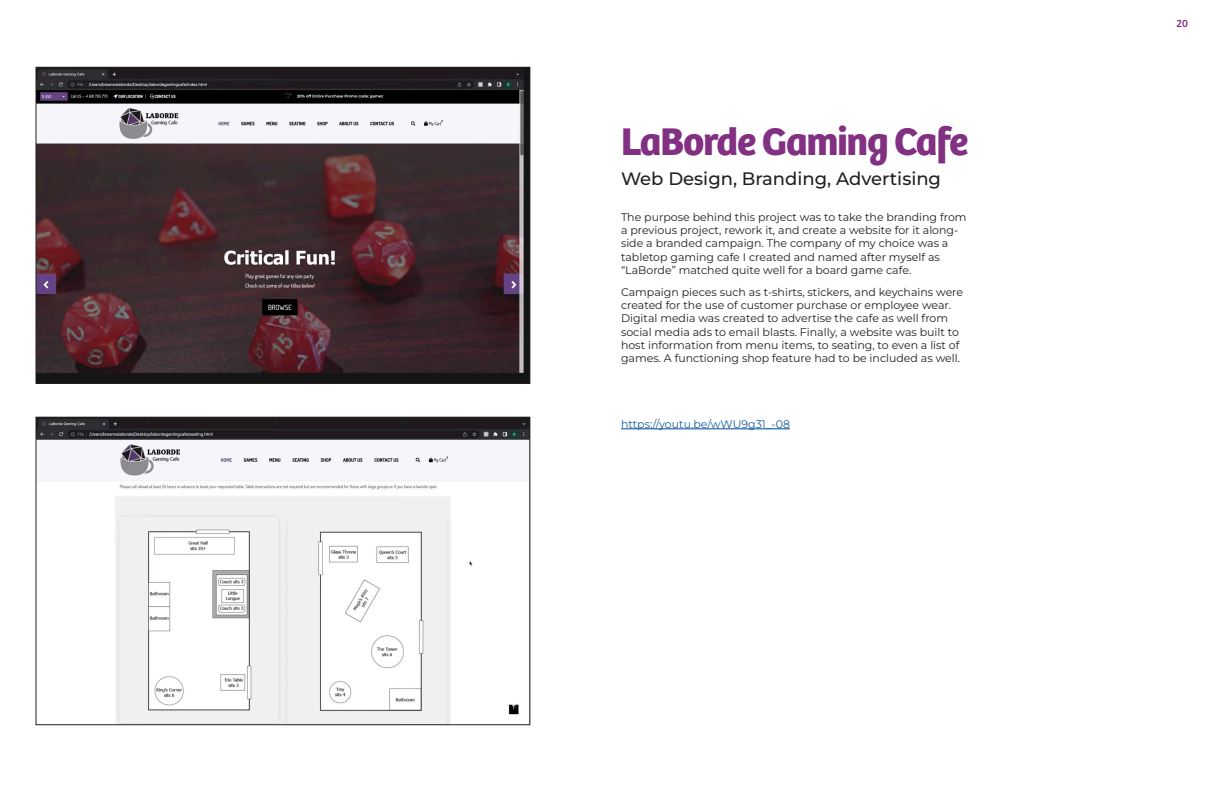
<style>
.page{position:relative;width:1224px;height:792px;background:#fff}
.page>*{position:absolute;margin:0;border:0;box-sizing:border-box;transform-origin:0 0}
.t1{font:700 40px "Bree";letter-spacing:-.03em;color:#823082}
.Sub_Header{font:500 18px "Montserrat";color:#231f20}
.Paragraph_Style_1{font:100 11px/13.2px "Montserrat";color:#231f20}
.Paragraph_Style_1-2{font:100 11px "Montserrat";color:#175d9e}
.t2{font:11px "Bree";color:#832e82}
</style>
<div class="page">
<img style="left:38px;top:69px;width:490px;height:312px">
<div style="left:36px;top:67px;width:494px;height:316px;border:1px solid #231f20"></div>
<img style="left:38px;top:419px;width:490px;height:304px">
<div style="left:36px;top:417px;width:494px;height:308px;border:1px solid #231f20"></div>
<hr style="left:621px;top:428px;width:169px;height:1px;background:#175d9e">
<p class="t1" style="left:621px;top:110px;width:349px">LaBorde Gaming Cafe</p>
<p class="Sub_Header" style="left:621px;top:167px;width:322px">Web Design, Branding, Advertising</p>
<p class="Paragraph_Style_1" style="left:621px;top:210px;width:347px">The purpose behind this project was to take the branding from a previous project, rework it, and create a website for it along&shy;side a branded campaign. The company of my choice was a tabletop gaming cafe I created and named after myself as “LaBorde” matched quite well for a board game cafe.</p>
<p class="Paragraph_Style_1" style="left:621px;top:285px;width:344px">Campaign pieces such as t-shirts, stickers, and keychains were created for the use of customer purchase or employee wear.<br>Digital media was created to advertise the cafe as well from social media ads to email blasts. Finally, a website was built to host information from menu items, to seating, to even a list of games. A functioning shop feature had to be included as well.</p>
<p class="Paragraph_Style_1-2" style="left:621px;top:416px;width:171px">https://youtu.be/wWU9g31_-08</p>
<p class="t2" style="left:1177px;top:15px;width:13px">20</p>
</div>
